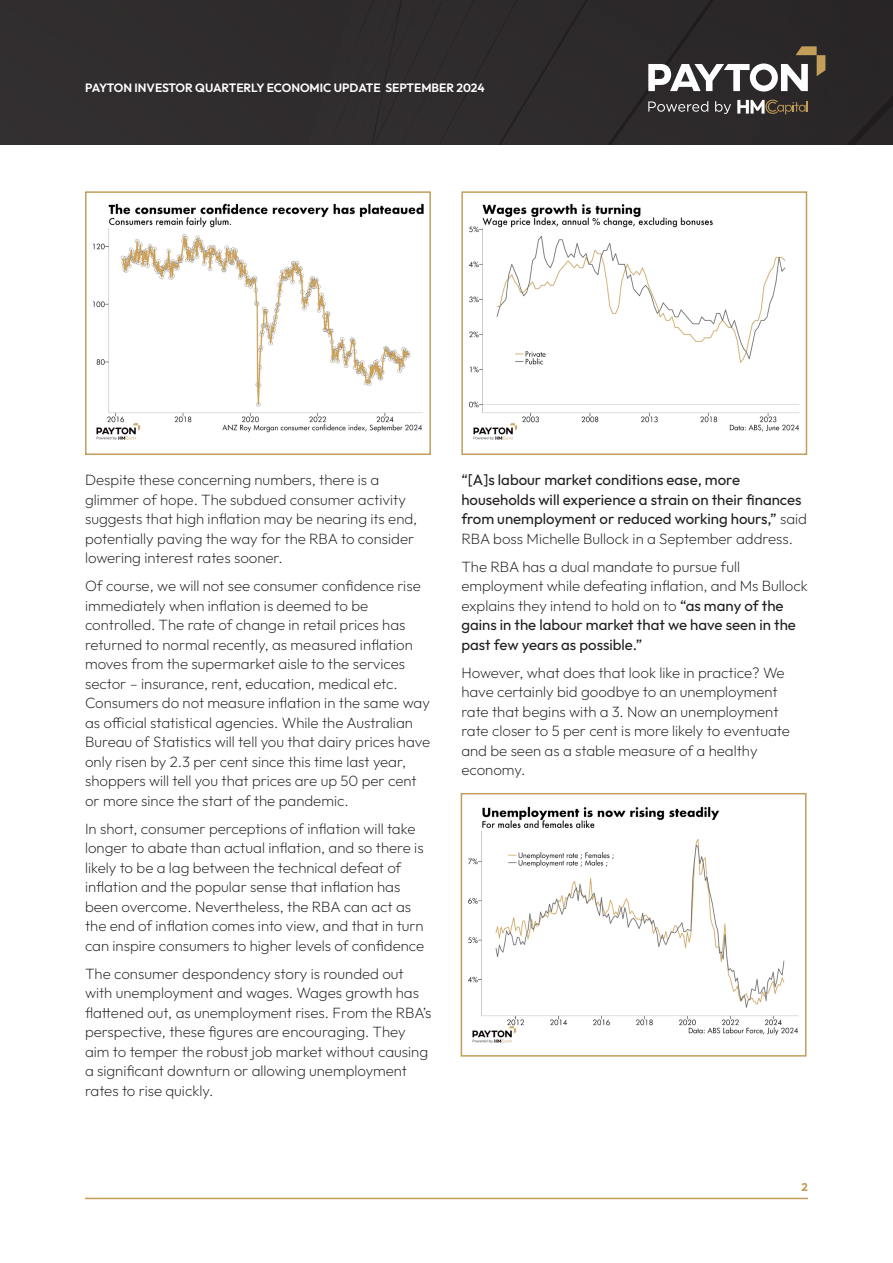
<style>
.page{position:relative;width:893px;height:1263px;background:#fff}
.page>*{position:absolute;margin:0;border:0;box-sizing:border-box;transform-origin:0 0}
.Body_Copy{font:100 15px/19.5px "Outfit";color:#231f20}
.t1{font:100 12px "Outfit";color:#fff}
.t2{font:100 11.25px "Outfit";color:#c39d5a}
</style>
<div class="page">
<div style="left:0;top:0;width:893px;height:145px;background:#2f2b2c"></div>
<svg style="left:648px;top:46px;width:177px;height:46px"></svg>
<svg style="left:648px;top:101px;width:60px;height:11px"></svg>
<svg style="left:715px;top:101px;width:16px;height:13px"></svg>
<svg style="left:737px;top:100px;width:71px;height:14px"></svg>
<hr style="left:85px;top:1198px;width:723px;height:1px;background:#c39d5a">
<img style="left:92px;top:203px;width:332px;height:237px">
<img style="left:468px;top:203px;width:332px;height:237px">
<div style="left:85px;top:191px;width:346px;height:264px;border:2px solid #c39d5a"></div>
<div style="left:461px;top:191px;width:346px;height:264px;border:2px solid #c39d5a"></div>
<img style="left:468px;top:806px;width:331px;height:237px">
<div style="left:461px;top:793px;width:345px;height:263px;border:2px solid #c39d5a"></div>
<p class="t1" style="left:85px;top:81px;width:401px">PAYTON INVESTOR QUARTERLY ECONOMIC UPDATE SEPTEMBER 2024</p>
<p class="Body_Copy" style="left:85px;top:470px;width:334px">Despite these concerning numbers, there is a glimmer of hope. The subdued consumer activity suggests that high inflation may be nearing its end, potentially paving the way for the RBA to consider lowering interest rates sooner.</p>
<p class="Body_Copy" style="left:85px;top:576px;width:347px">Of course, we will not see consumer confidence rise immediately when inflation is deemed to be controlled. The rate of change in retail prices has returned to normal recently, as measured inflation moves from the supermarket aisle to the services sector – insurance, rent, education, medical etc.<br>Consumers do not measure inflation in the same way as official statistical agencies. While the Australian Bureau of Statistics will tell you that dairy prices have only risen by 2.3 per cent since this time last year, shoppers will tell you that prices are up 50 per cent or more since the start of the pandemic.</p>
<p class="Body_Copy" style="left:85px;top:819px;width:341px">In short, consumer perceptions of inflation will take longer to abate than actual inflation, and so there is likely to be a lag between the technical defeat of inflation and the popular sense that inflation has been overcome. Nevertheless, the RBA can act as the end of inflation comes into view, and that in turn can inspire consumers to higher levels of confidence</p>
<p class="Body_Copy" style="left:85px;top:964px;width:348px">The consumer despondency story is rounded out with unemployment and wages. Wages growth has flattened out, as unemployment rises. From the RBA’s perspective, these figures are encouraging. They aim to temper the robust job market without causing a significant downturn or allowing unemployment rates to rise quickly.</p>
<p class="Body_Copy" style="left:461px;top:470px;width:347px">“[A]s labour market conditions ease, more households will experience a strain on their finances from unemployment or reduced working hours,” said RBA boss Michelle Bullock in a September address.</p>
<p class="Body_Copy" style="left:461px;top:557px;width:348px">The RBA has a dual mandate to pursue full employment while defeating inflation, and Ms Bullock explains they intend to hold on to “as many of the gains in the labour market that we have seen in the past few years as possible.”</p>
<p class="Body_Copy" style="left:461px;top:663px;width:330px">However, what does that look like in practice? We have certainly bid goodbye to an unemployment rate that begins with a 3. Now an unemployment rate closer to 5 per cent is more likely to eventuate and be seen as a stable measure of a healthy economy.</p>
<p class="t2" style="left:801px;top:1180px;width:8px">2</p>
</div>
